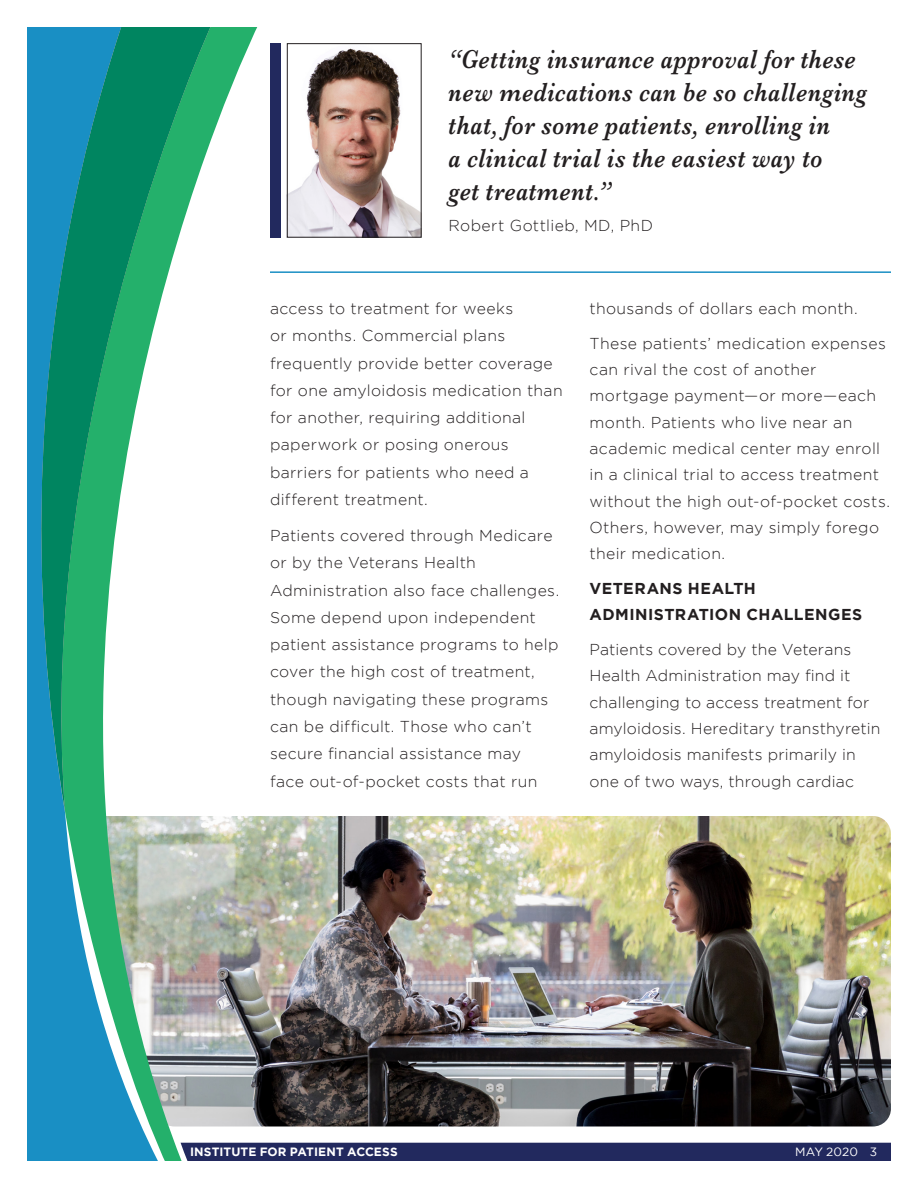
<style>
.page{position:relative;width:918px;height:1188px;background:#fff}
.page>*{position:absolute;margin:0;border:0;box-sizing:border-box;transform-origin:0 0}
.Body_Copy_-_3{font:italic 600 27px/33px "Baskerville";letter-spacing:.025em;color:#231f20;scale:.85 1}
.Body_Copy_-_3-2{font:300 15.75px/27.3px "Gotham";letter-spacing:.02em;color:#231f20}
.Body_Copy_-_3-3{font:700 15.75px/26.2px "Gotham";letter-spacing:.03em;color:#231f20}
.Body_Copy_-_3-4{font:700 12px "Gotham";letter-spacing:.005em;color:#fff}
.Body_Copy_-_3-5{font:12px "Gotham";letter-spacing:.005em;color:#fff}
</style>
<div class="page">
<img style="left:257px;top:816px;width:634px;height:311px">
<svg style="left:27px;top:27px;width:230px;height:1134px"></svg>
<svg style="left:40px;top:27px;width:170px;height:786px"></svg>
<div style="left:181px;top:1143px;width:710px;height:18px;background:#22295e"></div>
<img style="left:289px;top:48px;width:131px;height:188px">
<div style="left:287px;top:43px;width:135px;height:195px;border:1px solid #231f20"></div>
<div style="left:270px;top:43px;width:10px;height:195px;background:#22295e"></div>
<hr style="left:270px;top:271px;width:621px;height:2px;background:#198fc4">
<p class="Body_Copy_-_3" style="left:449px;top:42px;width:494px">“Getting insurance approval for these new medications can be so challenging that, for some patients, enrolling in<br>a clinical trial is the easiest way to<br>get treatment.”</p>
<p class="Body_Copy_-_3-2" style="left:449px;top:211px;width:206px">Robert Gottlieb, MD, PhD</p>
<p class="Body_Copy_-_3-2" style="left:270px;top:295px;width:294px">access to treatment for weeks<br>or months. Commercial plans frequently provide better coverage for one amyloidosis medication than for another, requiring additional paperwork or posing onerous barriers for patients who need a different treatment.</p>
<p class="Body_Copy_-_3-2" style="left:270px;top:522px;width:291px">Patients covered through Medicare or by the Veterans Health Administration also face challenges.<br>Some depend upon independent patient assistance programs to help cover the high cost of treatment, though navigating these programs can be difficult. Those who can’t secure financial assistance may<br>face out-of-pocket costs that run</p>
<p class="Body_Copy_-_3-2" style="left:590px;top:295px;width:270px">thousands of dollars each month.</p>
<p class="Body_Copy_-_3-2" style="left:590px;top:330px;width:302px;line-height:26.2px">These patients’ medication expenses can rival the cost of another mortgage payment—or more—each month. Patients who live near an academic medical center may enroll in a clinical trial to access treatment without the high out-of-pocket costs.<br>Others, however, may simply forego their medication.</p>
<p class="Body_Copy_-_3-3" style="left:590px;top:575px;width:274px">VETERANS HEALTH<br>ADMINISTRATION CHALLENGES</p>
<p class="Body_Copy_-_3-2" style="left:590px;top:636px;width:293px;line-height:26.2px">Patients covered by the Veterans Health Administration may find it challenging to access treatment for amyloidosis. Hereditary transthyretin amyloidosis manifests primarily in one of two ways, through cardiac</p>
<p class="Body_Copy_-_3-4" style="left:190px;top:1145px;width:209px">INSTITUTE FOR PATIENT ACCESS</p>
<p class="Body_Copy_-_3-5" style="left:795px;top:1145px;width:64px">MAY 2020</p>
<p class="Body_Copy_-_3-5" style="left:870px;top:1145px;width:9px">3</p>
</div>
